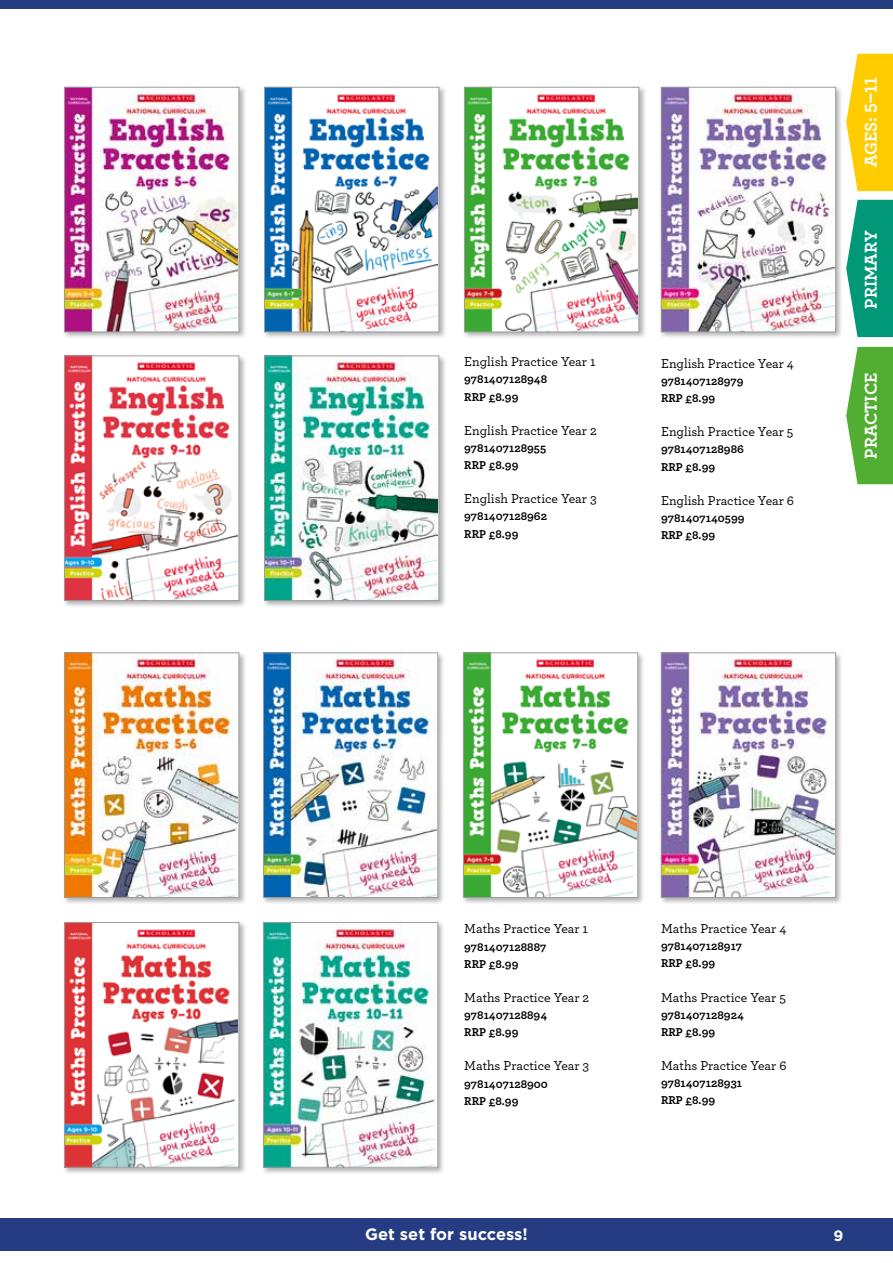
<style>
.page{position:relative;width:893px;height:1263px;background:#fff}
.page>*{position:absolute;margin:0;border:0;box-sizing:border-box;transform-origin:0 0}
.t1{font:700 18px "Archer";color:#fff}
.t2{font:700 16.5px "Gotham";color:#fff}
.t3{font:700 15px "Gotham";color:#fff}
.t4{font:500 13.5px "Archer";letter-spacing:-.005em;color:#000}
.t5{font:700 12px/17.1px "Archer";color:#000}
</style>
<div class="page">
<div style="left:0;top:1218px;width:893px;height:33px;background:#253c82"></div>
<div style="left:0;top:0;width:893px;height:9px;background:#253c82"></div>
<svg style="left:846px;top:200px;width:47px;height:137px;background:#1fa488"></svg>
<svg style="left:846px;top:347px;width:47px;height:137px;background:#67b84b"></svg>
<svg style="left:846px;top:54px;width:47px;height:137px;background:#ffd21f"></svg>
<div style="left:63px;top:85px;width:184px;height:255px;background:#000;opacity:.3"></div>
<img style="left:66px;top:89px;width:171px;height:241px">
<div style="left:64px;top:87px;width:175px;height:245px;border:1px solid #9d9d9c"></div>
<div style="left:263px;top:85px;width:184px;height:255px;background:#000;opacity:.3"></div>
<img style="left:266px;top:89px;width:171px;height:241px">
<div style="left:264px;top:87px;width:175px;height:245px;border:1px solid #9d9d9c"></div>
<div style="left:463px;top:85px;width:184px;height:255px;background:#000;opacity:.3"></div>
<img style="left:466px;top:89px;width:171px;height:241px">
<div style="left:464px;top:87px;width:175px;height:245px;border:1px solid #9d9d9c"></div>
<div style="left:659px;top:85px;width:184px;height:255px;background:#000;opacity:.3"></div>
<img style="left:663px;top:89px;width:171px;height:241px">
<div style="left:661px;top:87px;width:175px;height:245px;border:1px solid #9d9d9c"></div>
<div style="left:63px;top:354px;width:184px;height:254px;background:#000;opacity:.3"></div>
<img style="left:66px;top:358px;width:171px;height:241px">
<div style="left:64px;top:356px;width:175px;height:245px;border:1px solid #9d9d9c"></div>
<div style="left:263px;top:354px;width:184px;height:254px;background:#000;opacity:.3"></div>
<img style="left:266px;top:358px;width:171px;height:241px">
<div style="left:264px;top:356px;width:175px;height:245px;border:1px solid #9d9d9c"></div>
<div style="left:63px;top:651px;width:184px;height:254px;background:#000;opacity:.3"></div>
<img style="left:66px;top:655px;width:171px;height:241px">
<div style="left:64px;top:653px;width:175px;height:245px;border:1px solid #9d9d9c"></div>
<div style="left:262px;top:651px;width:184px;height:254px;background:#000;opacity:.3"></div>
<img style="left:265px;top:655px;width:171px;height:241px">
<div style="left:263px;top:653px;width:175px;height:245px;border:1px solid #9d9d9c"></div>
<div style="left:462px;top:651px;width:184px;height:254px;background:#000;opacity:.3"></div>
<img style="left:465px;top:655px;width:171px;height:241px">
<div style="left:463px;top:653px;width:175px;height:245px;border:1px solid #9d9d9c"></div>
<div style="left:659px;top:651px;width:184px;height:254px;background:#000;opacity:.3"></div>
<img style="left:663px;top:655px;width:171px;height:241px">
<div style="left:661px;top:653px;width:175px;height:245px;border:1px solid #9d9d9c"></div>
<div style="left:63px;top:921px;width:184px;height:254px;background:#000;opacity:.3"></div>
<img style="left:66px;top:924px;width:171px;height:241px">
<div style="left:64px;top:922px;width:175px;height:245px;border:1px solid #9d9d9c"></div>
<div style="left:262px;top:921px;width:184px;height:254px;background:#000;opacity:.3"></div>
<img style="left:265px;top:924px;width:171px;height:241px">
<div style="left:263px;top:922px;width:175px;height:245px;border:1px solid #9d9d9c"></div>
<p class="t4" style="left:464px;top:352px;width:133px">English Practice Year 1</p>
<p class="t5" style="left:464px;top:370px;width:84px">9781407128948<br>RRP £8.99</p>
<p class="t4" style="left:464px;top:421px;width:134px">English Practice Year 2</p>
<p class="t5" style="left:464px;top:438px;width:83px">9781407128955<br>RRP £8.99</p>
<p class="t4" style="left:464px;top:489px;width:134px">English Practice Year 3</p>
<p class="t5" style="left:464px;top:507px;width:84px">9781407128962<br>RRP £8.99</p>
<p class="t4" style="left:661px;top:354px;width:134px">English Practice Year 4</p>
<p class="t5" style="left:661px;top:371px;width:84px">9781407128979<br>RRP £8.99</p>
<p class="t4" style="left:661px;top:422px;width:134px">English Practice Year 5</p>
<p class="t5" style="left:661px;top:440px;width:84px">9781407128986<br>RRP £8.99</p>
<p class="t4" style="left:661px;top:491px;width:134px">English Practice Year 6</p>
<p class="t5" style="left:661px;top:508px;width:85px">9781407140599<br>RRP £8.99</p>
<h1 class="t1" style="left:857px;top:167px;width:91px;rotate:-90deg">AGES: 5–11</h1>
<h1 class="t1" style="left:857px;top:309px;width:80px;rotate:-90deg">PRIMARY</h1>
<h1 class="t1" style="left:857px;top:459px;width:88px;rotate:-90deg">PRACTICE</h1>
<p class="t4" style="left:464px;top:919px;width:125px">Maths Practice Year 1</p>
<p class="t5" style="left:464px;top:937px;width:84px">9781407128887<br>RRP £8.99</p>
<p class="t4" style="left:464px;top:988px;width:126px">Maths Practice Year 2</p>
<p class="t5" style="left:464px;top:1006px;width:84px">9781407128894<br>RRP £8.99</p>
<p class="t4" style="left:464px;top:1056px;width:126px">Maths Practice Year 3</p>
<p class="t5" style="left:464px;top:1074px;width:85px">9781407128900<br>RRP £8.99</p>
<h2 class="t2" style="left:365px;top:1225px;width:164px">Get set for success!</h2>
<p class="t4" style="left:661px;top:919px;width:127px">Maths Practice Year 4</p>
<p class="t5" style="left:661px;top:937px;width:83px">9781407128917<br>RRP £8.99</p>
<p class="t4" style="left:661px;top:987px;width:126px">Maths Practice Year 5</p>
<p class="t5" style="left:661px;top:1005px;width:84px">9781407128924<br>RRP £8.99</p>
<p class="t4" style="left:661px;top:1056px;width:127px">Maths Practice Year 6</p>
<p class="t5" style="left:661px;top:1074px;width:82px">9781407128931<br>RRP £8.99</p>
<p class="t3" style="left:834px;top:1227px;width:11px">9</p>
</div>
